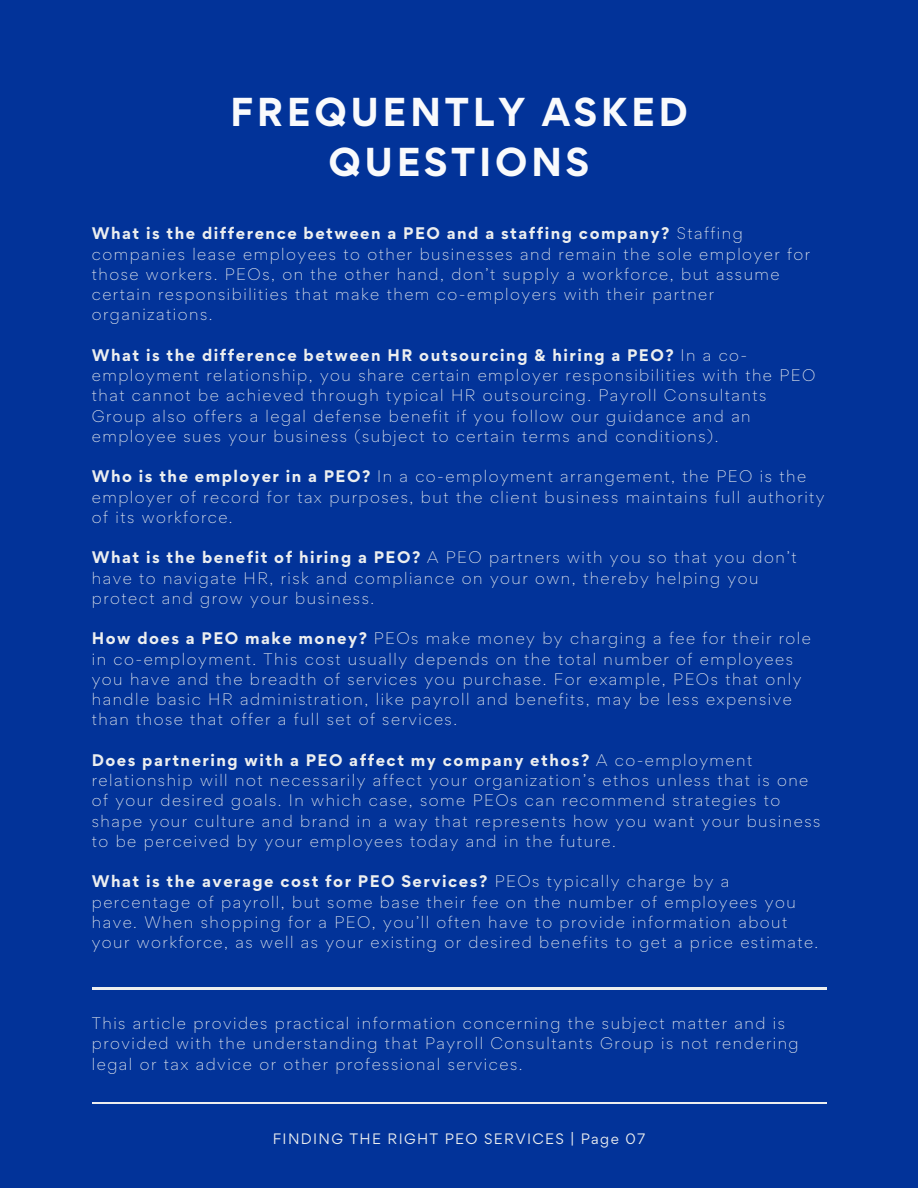
<style>
.page{position:relative;width:918px;height:1188px;background:#023399}
.page>*{position:absolute;margin:0;border:0;box-sizing:border-box;transform-origin:0 0}
.t1{font:700 36px/49.5px "Gordita";letter-spacing:.1em;color:#f9fafc;text-align:center}
.t2{font:300 15px/20.2px "Gordita";letter-spacing:.1em;color:#eceeef}
.t3{font:13.5px "Gordita";letter-spacing:.1em;color:#eceeef}
.s1{font-weight:700}
</style>
<div class="page">
<hr style="left:92px;top:1102px;width:734px;height:2px;background:#eceeef">
<hr style="left:92px;top:988px;width:734px;height:1px;background:#eceeef">
<p class="t1" style="left:230px;top:87px;width:459px">FREQUENTLY ASKED<br>QUESTIONS</p>
<p class="t2" style="left:92px;top:223px;width:720px"><span class="s1">What is the difference between a PEO and a staffing company?</span> Staffing companies lease employees to other businesses and remain the sole employer for those workers. PEOs, on the other hand, don’t supply a workforce, but assume certain responsibilities that make them co-employers with their partner organizations.</p>
<p class="t2" style="left:92px;top:345px;width:725px"><span class="s1">What is the difference between HR outsourcing &amp; hiring a PEO?</span> In a co&shy;employment relationship, you share certain employer responsibilities with the PEO that cannot be achieved through typical HR outsourcing. Payroll Consultants Group also offers a legal defense benefit if you follow our guidance and an employee sues your business (subject to certain terms and conditions).</p>
<p class="t2" style="left:92px;top:466px;width:734px"><span class="s1">Who is the employer in a PEO?</span> In a co-employment arrangement, the PEO is the employer of record for tax purposes, but the client business maintains full authority of its workforce.</p>
<p class="t2" style="left:92px;top:547px;width:706px"><span class="s1">What is the benefit of hiring a PEO?</span> A PEO partners with you so that you don’t have to navigate HR, risk and compliance on your own, thereby helping you protect and grow your business.</p>
<p class="t2" style="left:92px;top:628px;width:721px"><span class="s1">How does a PEO make money?</span> PEOs make money by charging a fee for their role in co-employment. This cost usually depends on the total number of employees you have and the breadth of services you purchase. For example, PEOs that only handle basic HR administration, like payroll and benefits, may be less expensive than those that offer a full set of services.</p>
<p class="t2" style="left:92px;top:750px;width:730px"><span class="s1">Does partnering with a PEO affect my company ethos?</span> A co-employment relationship will not necessarily affect your organization’s ethos unless that is one of your desired goals. In which case, some PEOs can recommend strategies to shape your culture and brand in a way that represents how you want your business to be perceived by your employees today and in the future.</p>
<p class="t2" style="left:92px;top:871px;width:728px"><span class="s1">What is the average cost for PEO Services?</span> PEOs typically charge by a percentage of payroll, but some base their fee on the number of employees you have. When shopping for a PEO, you’ll often have to provide information about your workforce, as well as your existing or desired benefits to get a price estimate.</p>
<p class="t2" style="left:92px;top:1013px;width:708px">This article provides practical information concerning the subject matter and is provided with the understanding that Payroll Consultants Group is not rendering legal or tax advice or other professional services.</p>
<h1 class="t3" style="left:273px;top:1129px;width:374px">FINDING THE RIGHT PEO SERVICES | Page 07</h1>
</div>
